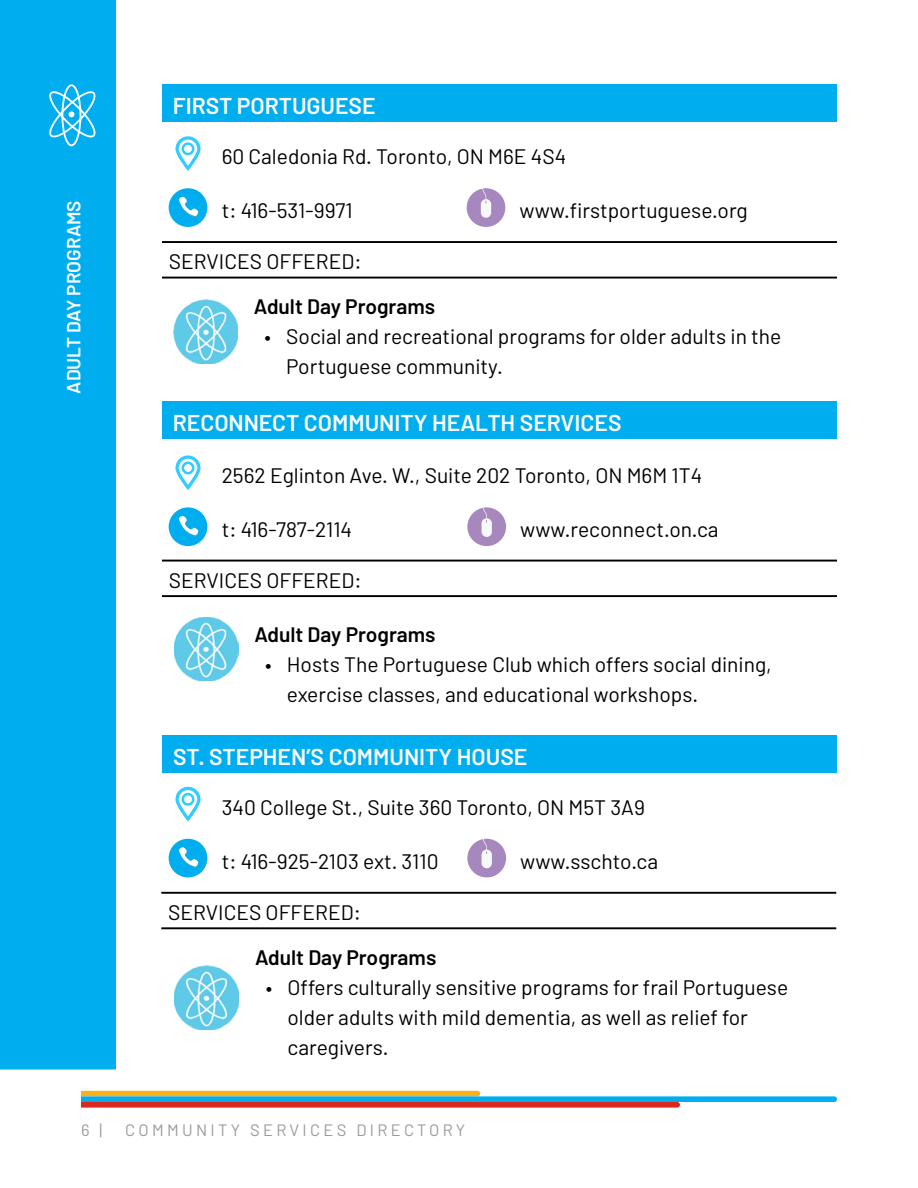
<style>
.page{position:relative;width:918px;height:1188px;background:#fff}
.page>*{position:absolute;margin:0;border:0;box-sizing:border-box;transform-origin:0 0}
.t1{font:600 22.95px "Barlow";color:#fff}
.t2{font:21px/30px "Barlow";color:#000}
.t3{font:600 21px "Barlow";color:#000}
.t4{font:600 19.05px "Barlow";color:#fff}
.t5{font:16.5px "Barlow";letter-spacing:.2em;color:#999a9c}
</style>
<div class="page">
<svg style="left:81px;top:1091px;width:756px;height:17px"></svg>
<hr style="left:162px;top:241px;width:675px;height:2px;background:#000">
<hr style="left:162px;top:277px;width:675px;height:2px;background:#000">
<hr style="left:161px;top:892px;width:675px;height:2px;background:#000">
<hr style="left:161px;top:927px;width:675px;height:2px;background:#000">
<hr style="left:162px;top:560px;width:675px;height:2px;background:#000">
<hr style="left:162px;top:595px;width:675px;height:2px;background:#000">
<div style="left:162px;top:84px;width:675px;height:38px;background:#00aeef"></div>
<div style="left:0;top:0;width:116px;height:1070px;background:#00aeef"></div>
<svg style="left:49px;top:84px;width:46px;height:62px;background:#3ec1f2"></svg>
<svg style="left:175px;top:136px;width:26px;height:35px"></svg>
<div style="left:169px;top:188px;width:38px;height:39px;background:#00aeef;border-radius:50%"></div>
<svg style="left:179px;top:197px;width:19px;height:20px"></svg>
<div style="left:467px;top:188px;width:38px;height:39px;background:#a788be;border-radius:50%"></div>
<svg style="left:481px;top:188px;width:10px;height:30px"></svg>
<img style="left:174px;top:300px;width:64px;height:63px">
<div style="left:162px;top:401px;width:675px;height:38px;background:#00aeef"></div>
<svg style="left:175px;top:455px;width:26px;height:35px"></svg>
<div style="left:169px;top:507px;width:38px;height:39px;background:#00aeef;border-radius:50%"></div>
<svg style="left:179px;top:516px;width:19px;height:20px"></svg>
<div style="left:467px;top:507px;width:39px;height:39px;background:#a788be;border-radius:50%"></div>
<svg style="left:482px;top:507px;width:10px;height:30px"></svg>
<img style="left:174px;top:617px;width:64px;height:64px">
<div style="left:162px;top:735px;width:675px;height:38px;background:#00aeef"></div>
<svg style="left:175px;top:786px;width:26px;height:36px"></svg>
<div style="left:169px;top:839px;width:38px;height:38px;background:#00aeef;border-radius:50%"></div>
<svg style="left:179px;top:847px;width:19px;height:21px"></svg>
<div style="left:467px;top:839px;width:39px;height:38px;background:#a788be;border-radius:50%"></div>
<svg style="left:482px;top:839px;width:10px;height:30px"></svg>
<img style="left:174px;top:966px;width:65px;height:63px">
<p class="t4" style="left:62px;top:394px;width:195px;rotate:-90deg">ADULT DAY PROGRAMS</p>
<p class="t1" style="left:173px;top:92px;width:204px">FIRST PORTUGUESE</p>
<p class="t2" style="left:222px;top:141px;width:346px">60 Caledonia Rd. Toronto, ON M6E 4S4</p>
<p class="t2" style="left:222px;top:195px;width:133px">t: 416-531-9971</p>
<p class="t2" style="left:520px;top:195px;width:230px">www.frstportuguese.org</p>
<p class="t2" style="left:169px;top:246px;width:194px">SERVICES OFFERED:</p>
<h3 class="t3" style="left:254px;top:293px;width:183px">Adult Day Programs</h3>
<p class="t2" style="left:286px;top:321px;width:497px;text-indent:-22px">• Social and recreational programs for older adults in the<br>Portuguese community.</p>
<p class="t1" style="left:173px;top:408px;width:450px">RECONNECT COMMUNITY HEALTH SERVICES</p>
<p class="t2" style="left:222px;top:460px;width:482px">2562 Eglinton Ave. W., Suite 202 Toronto, ON M6M 1T4</p>
<p class="t2" style="left:222px;top:514px;width:132px">t: 416-787-2114</p>
<p class="t2" style="left:520px;top:514px;width:200px">www.reconnect.on.ca</p>
<p class="t2" style="left:169px;top:564px;width:194px">SERVICES OFFERED:</p>
<h3 class="t3" style="left:254px;top:621px;width:183px">Adult Day Programs</h3>
<p class="t2" style="left:287px;top:649px;width:487px;text-indent:-22px">• Hosts The Portuguese Club which offers social dining, exercise classes, and educational workshops.</p>
<p class="t1" style="left:173px;top:743px;width:356px">ST. STEPHEN’S COMMUNITY HOUSE</p>
<p class="t2" style="left:222px;top:792px;width:425px">340 College St., Suite 360 Toronto, ON M5T 3A9</p>
<p class="t2" style="left:222px;top:846px;width:218px">t: 416-925-2103 ext. 3110</p>
<p class="t2" style="left:520px;top:846px;width:139px">www.sschto.ca</p>
<p class="t2" style="left:168px;top:897px;width:194px">SERVICES OFFERED:</p>
<h3 class="t3" style="left:255px;top:944px;width:183px">Adult Day Programs</h3>
<p class="t2" style="left:288px;top:972px;width:502px;text-indent:-22px">• Offers culturally sensitive programs for frail Portuguese older adults with mild dementia, as well as relief for caregivers.</p>
<p class="t5" style="left:81px;top:1120px;width:23px">6 |</p>
<p class="t5" style="left:125px;top:1120px;width:342px">COMMUNITY SERVICES DIRECTORY</p>
</div>
